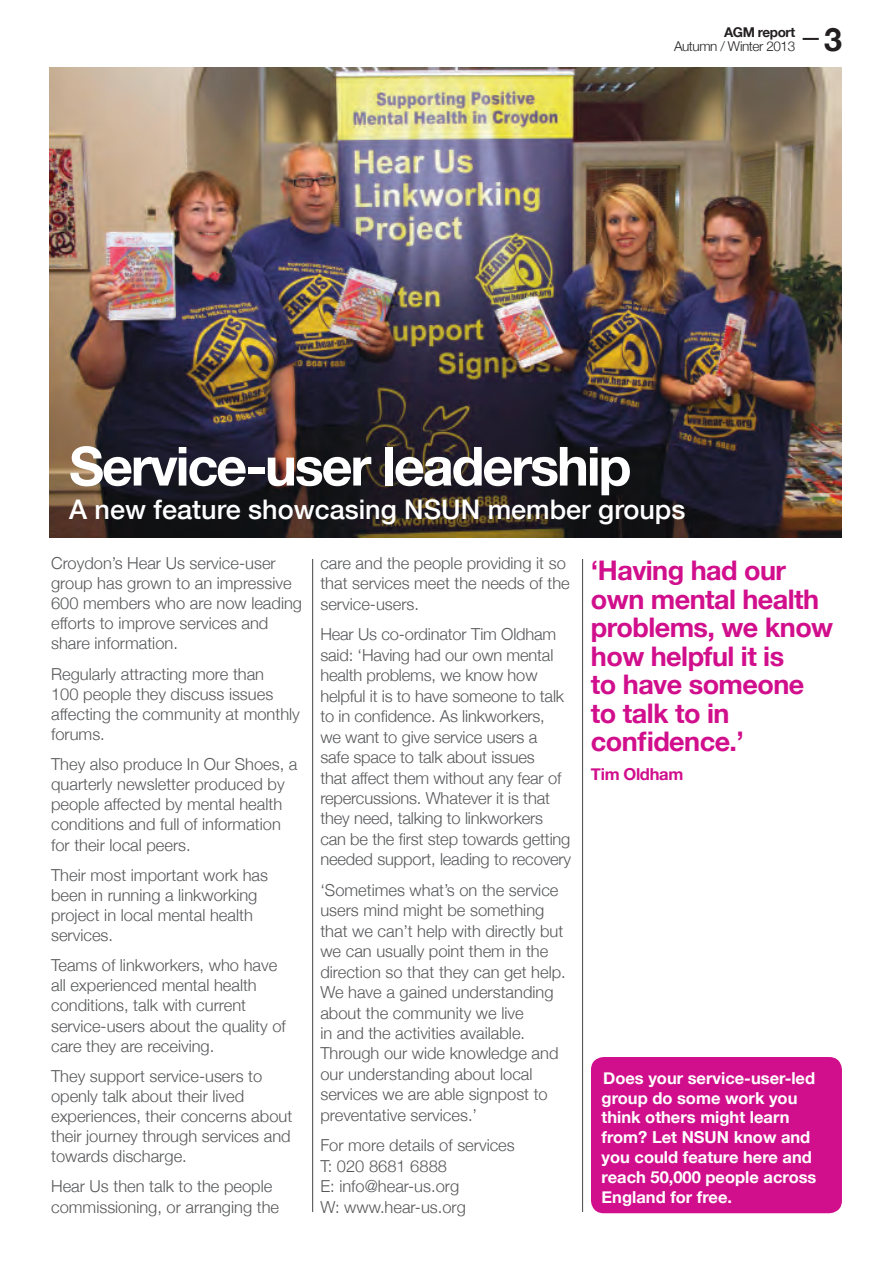
<style>
.page{position:relative;width:893px;height:1263px;background:#fff}
.page>*{position:absolute;margin:0;border:0;box-sizing:border-box;transform-origin:0 0}
.t1{font:700 54px "Helvetica Neue";letter-spacing:-.04em;color:#fff}
.t2{font:300 32.25px "Helvetica Neue";color:#231f20}
.t3{font:700 27px/28.5px "Helvetica Neue";letter-spacing:-.02em;color:#d10f8c}
.t4{font:500 27px "Helvetica Neue";color:#fff}
.t5{font:300 16.5px/20.4px "Helvetica Neue";color:#57585a}
.t6{font:700 16.5px/19.8px "Helvetica Neue";color:#fff}
.t7{font:700 16.5px "Helvetica Neue";letter-spacing:-.02em;color:#d10f8c}
.t8{font:300 13.5px/13.5px "Helvetica Neue";letter-spacing:-.03em;color:#231f20;text-align:right}
.s1{font-weight:700}
</style>
<div class="page">
<img style="left:50px;top:67px;width:792px;height:471px">
<div style="left:591px;top:1057px;width:251px;height:156px;background:#d10f8c;border-radius:13px"></div>
<hr style="left:582px;top:559px;width:1px;height:653px;background:#57585a">
<hr style="left:312px;top:559px;width:1px;height:653px;background:#57585a">
<p class="t8" style="left:674px;top:25px;width:123px"><span class="s1">AGM report<br></span>Autumn / Winter 2013</p>
<p class="t2" style="left:803px;top:10px;width:41px">– <span class="s1">3</span></p>
<p class="t1" style="left:69px;top:424px;width:564px">Service-user leadership</p>
<p class="t4" style="left:69px;top:488px;width:618px">A new feature showcasing NSUN member groups</p>
<p class="t5" style="left:51px;top:552px;width:252px">Croydon’s Hear Us service-user group has grown to an impressive<br>600 members who are now leading efforts to improve services and share information.</p>
<p class="t5" style="left:51px;top:663px;width:250px">Regularly attracting more than<br>100 people they discuss issues affecting the community at monthly forums.</p>
<p class="t5" style="left:51px;top:753px;width:248px">They also produce In Our Shoes, a quarterly newsletter produced by people affected by mental health conditions and full of information for their local peers.</p>
<p class="t5" style="left:51px;top:864px;width:218px">Their most important work has been in running a linkworking project in local mental health services.</p>
<p class="t5" style="left:51px;top:954px;width:236px">Teams of linkworkers, who have all experienced mental health conditions, talk with current service-users about the quality of care they are receiving.</p>
<p class="t5" style="left:51px;top:1065px;width:243px">They support service-users to openly talk about their lived experiences, their concerns about their journey through services and towards discharge.</p>
<p class="t5" style="left:51px;top:1175px;width:229px">Hear Us then talk to the people commissioning, or arranging the</p>
<p class="t5" style="left:320px;top:552px;width:251px">care and the people providing it so that services meet the needs of the service-users.</p>
<p class="t5" style="left:320px;top:623px;width:252px">Hear Us co-ordinator Tim Oldham said: ‘Having had our own mental health problems, we know how helpful it is to have someone to talk to in confidence. As linkworkers,<br>we want to give service users a<br>safe space to talk about issues<br>that affect them without any fear of repercussions. Whatever it is that they need, talking to linkworkers can be the first step towards getting needed support, leading to recovery</p>
<p class="t5" style="left:320px;top:879px;width:247px">‘Sometimes what’s on the service users mind might be something that we can’t help with directly but we can usually point them in the direction so that they can get help.<br>We have a gained understanding about the community we live<br>in and the activities available.<br>Through our wide knowledge and our understanding about local services we are able signpost to preventative services.’</p>
<p class="t5" style="left:320px;top:1134px;width:196px">For more details of services<br>T: 020 8681 6888<br>E: info@hear-us.org<br>W: www.hear-us.org</p>
<p class="t3" style="left:591px;top:557px;width:244px">‘Having had our own mental health problems, we know how helpful it is<br>to have someone to talk to in confidence.’</p>
<p class="t7" style="left:591px;top:761px;width:94px">Tim Oldham</p>
<p class="t6" style="left:602px;top:1068px;width:216px">Does your service-user-led group do some work you think others might learn from? Let NSUN know and you could feature here and reach 50,000 people across<br>England for free.</p>
</div>
